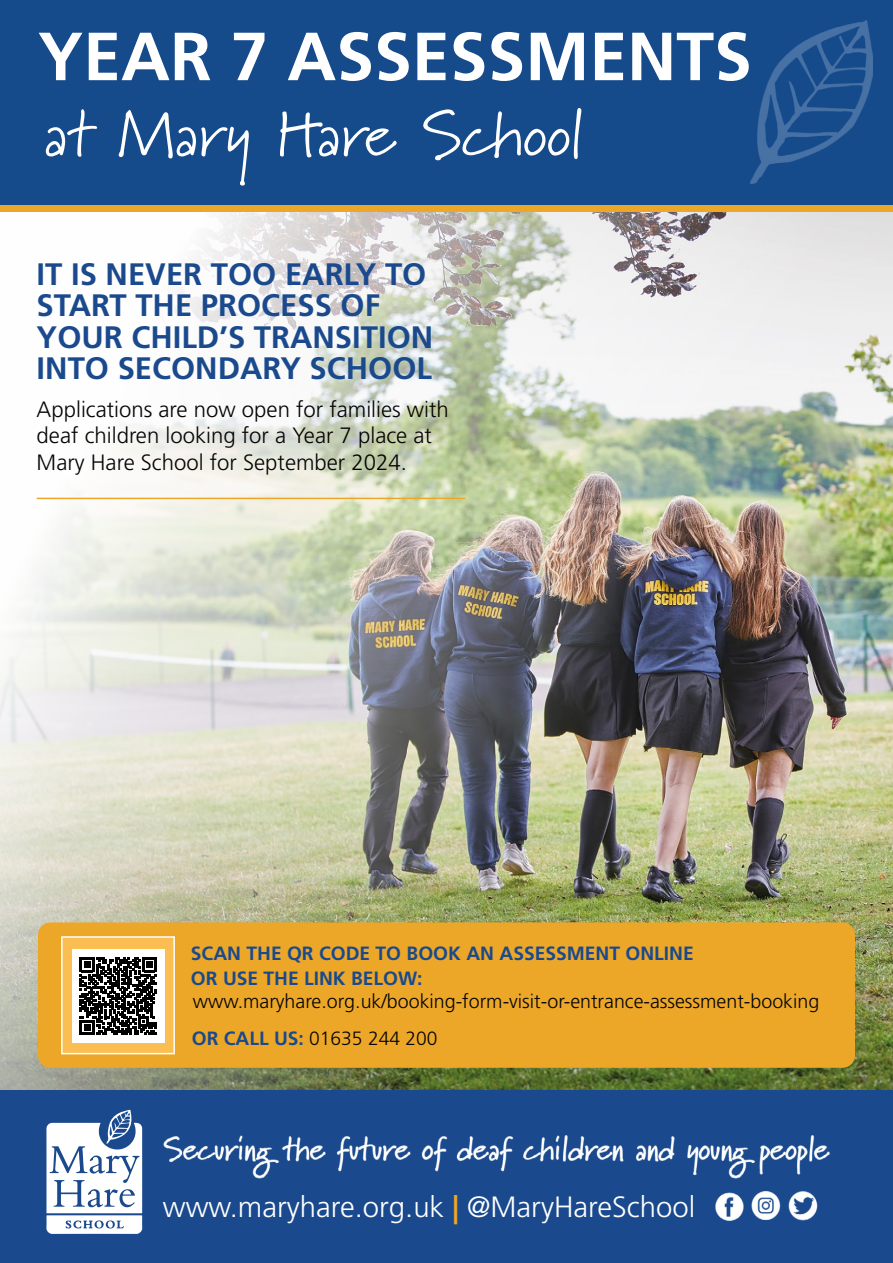
<style>
.page{position:relative;width:893px;height:1263px;background:#fff}
.page>*{position:absolute;margin:0;border:0;box-sizing:border-box;transform-origin:0 0}
.t1{font:700 67.95px "Frutiger LT Std";color:#fff}
.t2{font:64.95px "Marydale";color:#fff}
.t3{font:700 31.05px/31px "Frutiger LT Std";color:#1a4a8d}
.t4{font:300 29.25px "Frutiger LT Std";color:#fff}
.t5{font:300 22.2px/26.5px "Frutiger LT Std";color:#070405}
.t6{font:300 19.65px "Frutiger LT Std";color:#060506}
.t7{font:700 19.2px/25px "Frutiger LT Std";color:#1a4a8d}
.t8{font:300 19.2px "Frutiger LT Std";color:#060506}
.s1{font-weight:700;color:#1a4a8d}
.s2{font-weight:700;color:#efa727}
</style>
<div class="page">
<img style="left:0;top:212px;width:893px;height:879px">
<div style="left:0;top:1091px;width:893px;height:172px;background:#1a4a8d"></div>
<img style="left:142px;top:1127px;width:688px;height:51px">
<svg style="left:46px;top:1110px;width:96px;height:124px"></svg>
<img style="left:715px;top:1192px;width:29px;height:29px">
<img style="left:751px;top:1191px;width:30px;height:29px">
<img style="left:788px;top:1191px;width:30px;height:30px">
<div style="left:38px;top:922px;width:817px;height:146px;background:#eda728;border-radius:13px"></div>
<div style="left:0;top:0;width:893px;height:212px;background:#eda728"></div>
<div style="left:0;top:0;width:893px;height:205px;background:#154a8b"></div>
<div style="left:62px;top:937px;width:112px;height:117px;background:#fbbe53"></div>
<div style="left:61px;top:936px;width:114px;height:118px;border:1px solid #fff"></div>
<div style="left:72px;top:949px;width:93px;height:94px;background:#fff"></div>
<svg style="left:80px;top:958px;width:77px;height:77px"></svg>
<img style="left:751px;top:20px;width:121px;height:164px">
<hr style="left:37px;top:498px;width:428px;height:1px;background:#eda728">
<h1 class="t1" style="left:38px;top:16px;width:715px">YEAR 7 ASSESSMENTS</h1>
<h2 class="t2" style="left:44px;top:95px;width:541px">at Mary Hare School</h2>
<h3 class="t3" style="left:37px;top:259px;width:398px">IT IS NEVER TOO EARLY TO<br>START THE PROCESS OF<br>YOUR CHILD’S TRANSITION<br>INTO SECONDARY SCHOOL</h3>
<p class="t5" style="left:37px;top:396px;width:414px">Applications are now open for families with deaf children looking for a Year 7 place at<br>Mary Hare School for September 2024.</p>
<p class="t7" style="left:191px;top:940px;width:504px">SCAN THE QR CODE TO BOOK AN ASSESSMENT ONLINE<br>OR USE THE LINK BELOW:</p>
<p class="t6" style="left:193px;top:990px;width:628px">www.maryhare.org.uk/booking-form-visit-or-entrance-assessment-booking</p>
<p class="t8" style="left:192px;top:1027px;width:247px"><span class="s1">OR CALL US:</span> 01635 244 200</p>
<h3 class="t4" style="left:163px;top:1190px;width:534px">www.maryhare.org.uk <span class="s2">|</span> @MaryHareSchool</h3>
</div>
